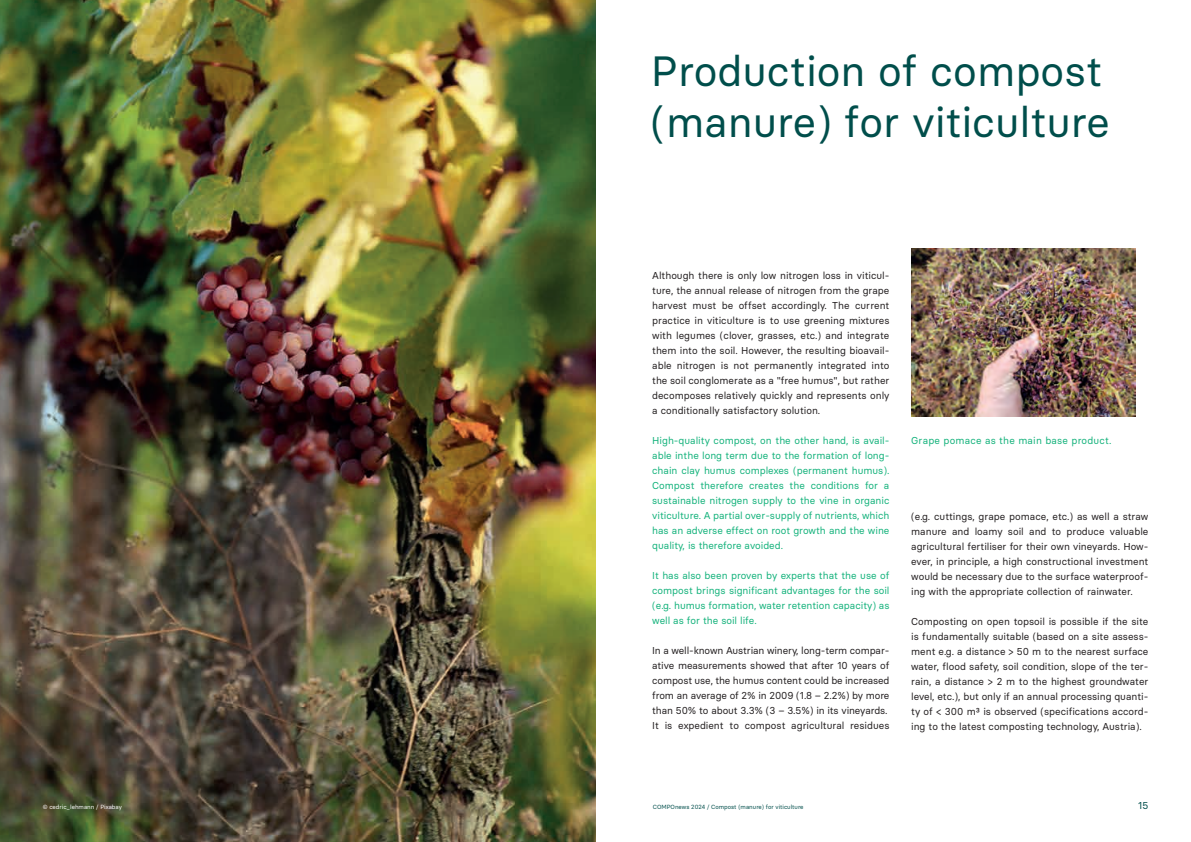
<style>
.page{position:relative;width:1191px;height:842px;background:#fff}
.page>*{position:absolute;margin:0;border:0;box-sizing:border-box;transform-origin:0 0}
.t1{font:42.3px/50.7px "Basier Circle";color:#004e4b}
.t2{font:10px/15px "Basier Circle";color:#231f20;text-align:justify}
.t3{font:10px/15px "Basier Circle";color:#13b27b;text-align:justify}
.t4{font:10px "Basier Circle";letter-spacing:.02em;color:#13b27b}
.t5{font:10px "Basier Circle";color:#004e4b}
.t6{font:6px "Basier Circle";color:#004e4b}
.t7{font:6px "Basier Circle";color:#fff}
.s1{font-size:10px}
</style>
<div class="page">
<img style="left:0;top:0;width:595px;height:842px">
<img style="left:911px;top:249px;width:224px;height:168px">
<h1 class="t1" style="left:651px;top:45px;width:460px">Production of compost (manure) for viticulture</h1>
<p class="t2" style="left:652px;top:268px;width:239px">Although there is only low nitrogen loss in viticul&shy;ture, the annual release of nitrogen from the grape harvest must be offset accordingly. The current practice in viticulture is to use greening mixtures with legumes (clover, grasses, etc.) and integrate them into the soil. However, the resulting bioavail&shy;able nitrogen is not permanently integrated into the soil conglomerate as a "free humus", but rather decomposes relatively quickly and represents only a conditionally satisfactory solution.</p>
<p class="t3" style="left:652px;top:433px;width:239px">High-quality compost, on the other hand, is avail&shy;able inthe long term due to the formation of long&shy;chain clay humus complexes (permanent humus).<br>Compost therefore creates the conditions for a sustainable nitrogen supply to the vine in organic viticulture. A partial over-supply of nutrients, which has an adverse effect on root growth and the wine quality, is therefore avoided.</p>
<p class="t3" style="left:652px;top:568px;width:239px">It has also been proven by experts that the use of compost brings significant advantages for the soil (e.g. humus formation, water retention capacity) as well as for the soil life.</p>
<p class="t2" style="left:652px;top:643px;width:239px;text-align:left">In a well-known Austrian winery, long-term compar&shy;ative measurements showed that after 10 years of compost use, the humus content could be increased from an average of 2% in 2009 (1.8 – 2.2%) by more than 50% to about 3.3% (3 – 3.5%) in its vineyards.<br>It is expedient to compost agricultural residues</p>
<p class="t4" style="left:911px;top:434px;width:202px">Grape pomace as the main base product.</p>
<p class="t2" style="left:911px;top:509px;width:239px">(e.g. cuttings, grape pomace, etc.) as well a straw manure and loamy soil and to produce valuable agricultural fertiliser for their own vineyards. How&shy;ever, in principle, a high constructional investment would be necessary due to the surface waterproof&shy;ing with the appropriate collection of rainwater.</p>
<p class="t2" style="left:911px;top:614px;width:239px">Composting on open topsoil is possible if the site is fundamentally suitable (based on a site assess&shy;ment e.g. a distance &gt; 50 m to the nearest surface water, flood safety, soil condition, slope of the ter&shy;rain, a distance &gt; 2 m to the highest groundwater level, etc.), but only if an annual processing quanti&shy;ty of &lt; 300 m³ is observed (specifications accord&shy;ing to the latest composting technology, Austria).</p>
<p class="t7" style="left:43px;top:803px;width:81px"><span class="s1">14</span>© cedric_lehmann / Pixabay</p>
<p class="t5" style="left:1138px;top:799px;width:12px">15</p>
<p class="t6" style="left:653px;top:803px;width:152px">COMPOnews 2024 / Compost (manure) for viticulture</p>
</div>
